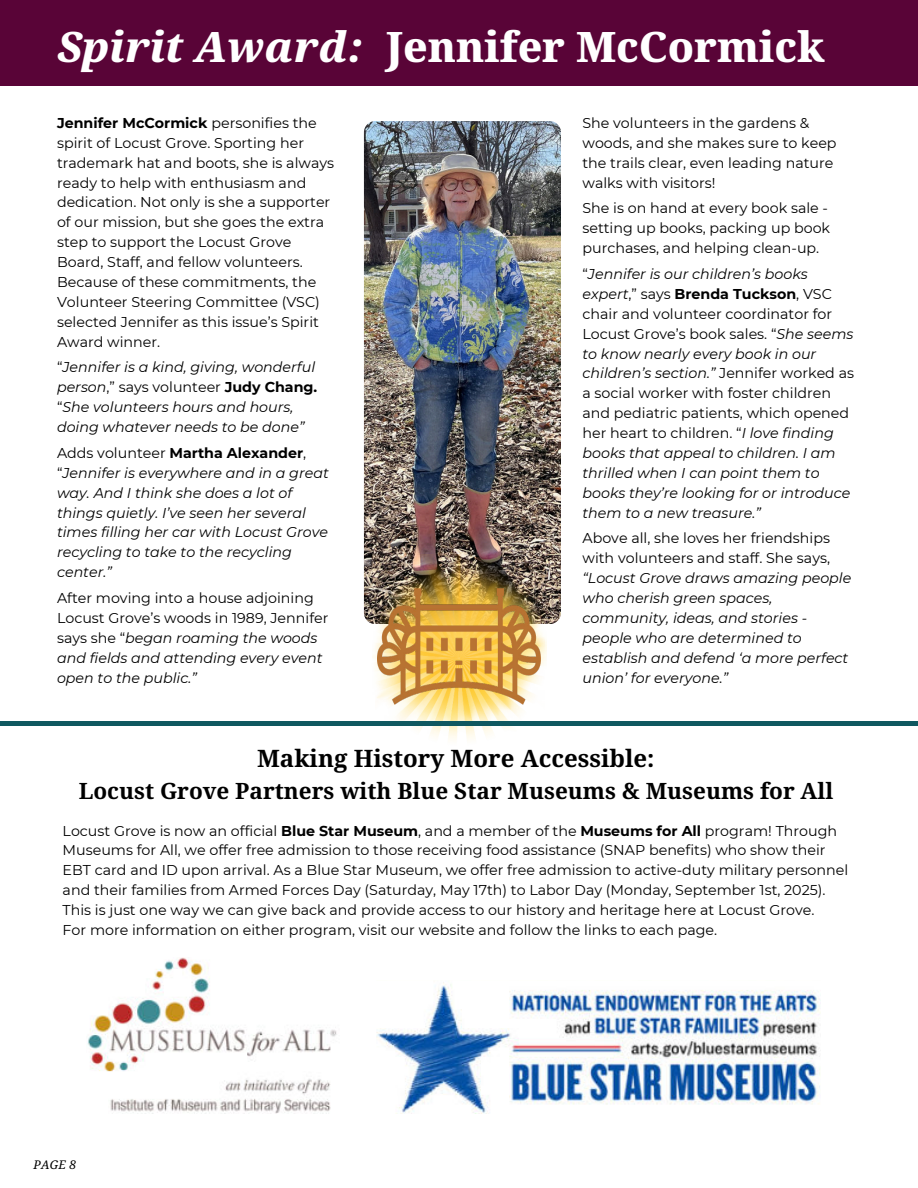
<style>
.page{position:relative;width:918px;height:1188px;background:#fff}
.page>*{position:absolute;margin:0;border:0;box-sizing:border-box;transform-origin:0 0}
.t1{font:800 42px "Noto Serif";color:#fff}
.t2{font:700 24px "Noto Serif";color:#000}
.t3{font:700 22.5px "Noto Serif";color:#000}
.t4{font:14.25px/19.8px "Montserrat";color:#000}
.t5{font:italic 14.25px/19.8px "Montserrat";color:#000}
.t6{font:italic 12px "Noto Serif";color:#000}
.s1{font-style:italic}
.s2{font-weight:700}
.s3{font-style:normal}
.s4{font-weight:700;font-style:normal}
</style>
<div class="page">
<img style="left:364px;top:121px;width:197px;height:503px;border-radius:11px">
<img style="left:371px;top:570px;width:176px;height:170px">
<img style="left:375px;top:555px;width:169px;height:166px">
<div style="left:0;top:0;width:918px;height:86px;background:#590437"></div>
<img style="left:378px;top:588px;width:163px;height:116px">
<div style="left:0;top:721px;width:918px;height:5px;background:#0f5860"></div>
<img style="left:87px;top:957px;width:250px;height:157px">
<img style="left:377px;top:982px;width:443px;height:131px">
<h1 class="t1" style="left:57px;top:17px;width:769px"><span class="s1">Spirit Award:</span> Jennifer McCormick</h1>
<p class="t4" style="left:57px;top:112px;width:279px"><span class="s2">Jennifer McCormick</span> personifies the spirit of Locust Grove. Sporting her trademark hat and boots, she is always ready to help with enthusiasm and dedication. Not only is she a supporter of our mission, but she goes the extra step to support the Locust Grove Board, Staff, and fellow volunteers.<br>Because of these commitments, the Volunteer Steering Committee (VSC) selected Jennifer as this issue’s Spirit Award winner.</p>
<p class="t5" style="left:57px;top:357px;width:262px"><span class="s3">“</span>Jennifer is a kind, giving, wonderful person<span class="s3">,” says volunteer</span> <span class="s4">Judy Chang. </span><span class="s3">“</span>She volunteers hours and hours, doing whatever needs to be done”</p>
<p class="t5" style="left:57px;top:442px;width:273px"><span class="s3">Adds volunteer</span> <span class="s4">Martha Alexander</span><span class="s3">, “</span>Jennifer is everywhere and in a great way. And I think she does a lot of things quietly. I’ve seen her several times filling her car with Locust Grove recycling to take to the recycling center.”</p>
<p class="t4" style="left:57px;top:588px;width:273px">After moving into a house adjoining<br>Locust Grove’s woods in 1989, Jennifer says she “<span class="s1">began roaming the woods and fields and attending every event open to the public.”</span></p>
<p class="t4" style="left:583px;top:112px;width:256px">She volunteers in the gardens &amp; woods, and she makes sure to keep the trails clear, even leading nature walks with visitors!</p>
<p class="t4" style="left:583px;top:198px;width:249px">She is on hand at every book sale - setting up books, packing up book purchases, and helping clean-up.</p>
<p class="t5" style="left:583px;top:264px;width:273px"><span class="s3">“</span>Jennifer is our children’s books expert<span class="s3">,” says</span> <span class="s4">Brenda Tuckson</span><span class="s3">, VSC chair and volunteer coordinator for Locust Grove’s book sales. “</span>She seems to know nearly every book in our children’s section.” <span class="s3">Jennifer worked as a social worker with foster children and pediatric patients, which opened her heart to children. “</span>I love finding books that appeal to children. I am thrilled when I can point them to books they’re looking for or introduce them to a new treasure.”</p>
<p class="t4" style="left:583px;top:528px;width:249px">Above all, she loves her friendships with volunteers and staff. She says,</p>
<p class="t5" style="left:583px;top:568px;width:270px">“Locust Grove draws amazing people who cherish green spaces, community, ideas, and stories - people who are determined to establish and defend ‘a more perfect union’ for everyone.”</p>
<h2 class="t2" style="left:257px;top:742px;width:399px">Making History More Accessible:</h2>
<h3 class="t3" style="left:79px;top:775px;width:756px">Locust Grove Partners with Blue Star Museums &amp; Museums for All</h3>
<p class="t4" style="left:63px;top:820px;width:787px">Locust Grove is now an official <span class="s2">Blue Star Museum</span>, and a member of the <span class="s2">Museums for All</span> program! Through Museums for All, we offer free admission to those receiving food assistance (SNAP benefits) who show their EBT card and ID upon arrival. As a Blue Star Museum, we offer free admission to active-duty military personnel and their families from Armed Forces Day (Saturday, May 17th) to Labor Day (Monday, September 1st, 2025).<br>This is just one way we can give back and provide access to our history and heritage here at Locust Grove.<br>For more information on either program, visit our website and follow the links to each page.</p>
<p class="t6" style="left:33px;top:1157px;width:44px">PAGE 8</p>
</div>
